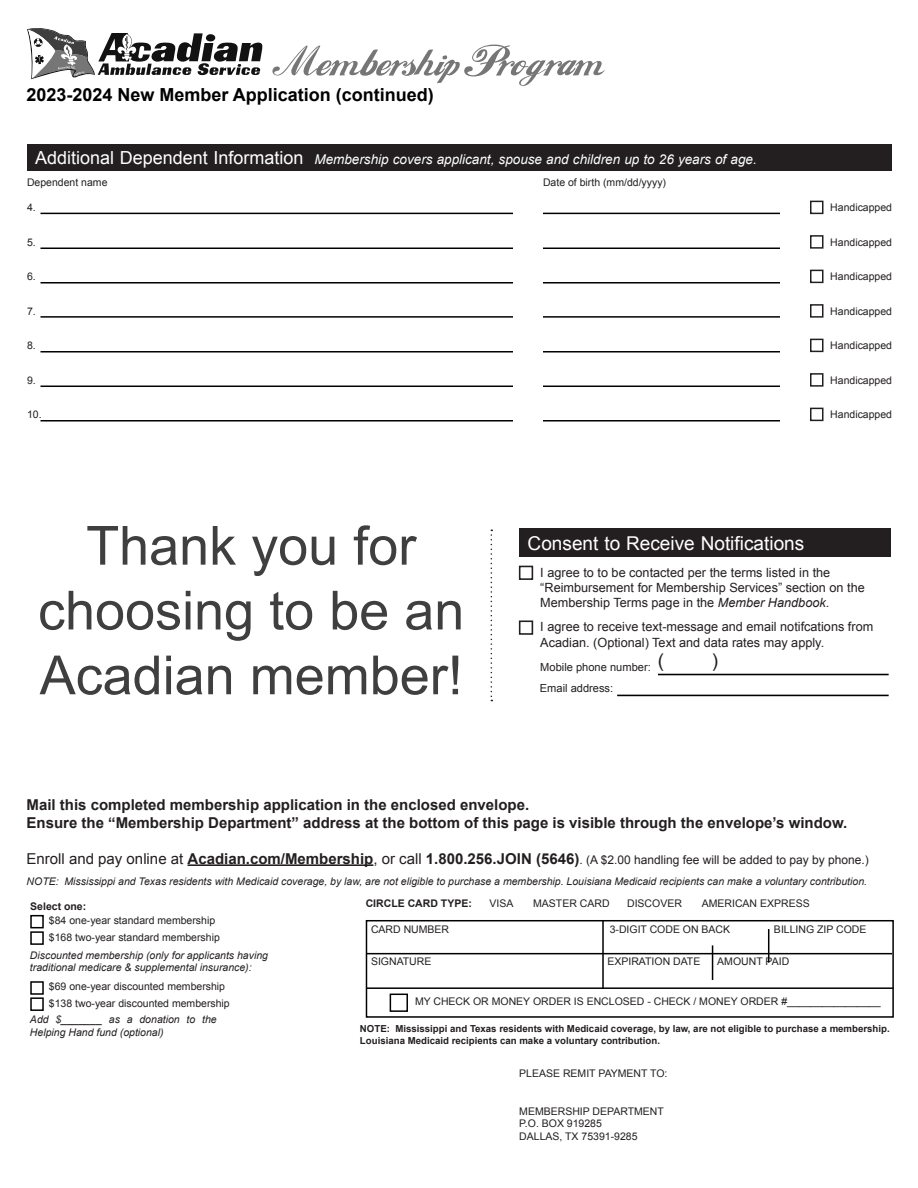
<style>
.page{position:relative;width:918px;height:1188px;background:#fff}
.page>*{position:absolute;margin:0;border:0;box-sizing:border-box;transform-origin:0 0}
.t1{font:54px/64.8px "Arial";color:#3f3f3f;text-align:center}
.t2{font:19.05px "Arial";color:#fff}
.t3{font:19.05px "Arial";color:#231f20}
.t4{font:700 18px "Arial";color:#000}
.t5{font:700 15px/18px "Arial";color:#231f20}
.t6{font:italic 13.5px "Arial";color:#fff}
.t7{font:12.75px/15.3px "Arial";color:#231f20}
.t8{font:12px "Arial";color:#231f20}
.t9{font:11.1px "Arial";color:#231f20}
.t10{font:10.5px/16.5px "Arial";color:#231f20}
.t11{font:italic 10.5px/12.6px "Arial";color:#231f20}
.t12{font:700 10.5px "Arial";color:#231f20}
.t13{font:700 9.6px/11.6px "Arial";color:#231f20}
.s1{font-style:normal;font-size:18px}
.s2{font-style:italic}
.s3{font-size:15px}
.s4{font-weight:700;font-size:15px}
</style>
<div class="page">
<div style="left:27px;top:144px;width:864px;height:27px;background:#231f20"></div>
<hr style="left:41px;top:213px;width:472px;height:1px;background:#000">
<hr style="left:543px;top:213px;width:237px;height:1px;background:#000">
<hr style="left:41px;top:248px;width:472px;height:1px;background:#000">
<hr style="left:543px;top:248px;width:237px;height:1px;background:#000">
<hr style="left:41px;top:282px;width:472px;height:2px;background:#000">
<hr style="left:543px;top:282px;width:237px;height:2px;background:#000">
<div style="left:810px;top:201px;width:14px;height:13px;border:2px solid #231f20"></div>
<div style="left:810px;top:235px;width:14px;height:14px;border:2px solid #231f20"></div>
<div style="left:810px;top:270px;width:14px;height:13px;border:2px solid #231f20"></div>
<hr style="left:41px;top:316px;width:472px;height:2px;background:#000">
<hr style="left:543px;top:316px;width:237px;height:2px;background:#000">
<hr style="left:41px;top:351px;width:472px;height:2px;background:#000">
<hr style="left:543px;top:351px;width:237px;height:2px;background:#000">
<hr style="left:41px;top:386px;width:472px;height:1px;background:#000">
<hr style="left:543px;top:386px;width:237px;height:1px;background:#000">
<div style="left:810px;top:304px;width:14px;height:14px;border:2px solid #231f20"></div>
<div style="left:810px;top:339px;width:14px;height:13px;border:2px solid #231f20"></div>
<div style="left:810px;top:373px;width:14px;height:14px;border:2px solid #231f20"></div>
<hr style="left:41px;top:420px;width:472px;height:2px;background:#000">
<hr style="left:543px;top:420px;width:237px;height:2px;background:#000">
<div style="left:810px;top:408px;width:14px;height:13px;border:2px solid #231f20"></div>
<svg style="left:27px;top:28px;width:235px;height:51px"></svg>
<svg style="left:272px;top:45px;width:333px;height:41px"></svg>
<div style="left:519px;top:529px;width:371px;height:28px;background:#231f20"></div>
<svg style="left:491px;top:530px;width:1px;height:171px"></svg>
<div style="left:519px;top:620px;width:14px;height:15px;border:2px solid #231f20"></div>
<hr style="left:658px;top:674px;width:231px;height:1px;background:#000">
<div style="left:519px;top:566px;width:14px;height:14px;border:2px solid #231f20"></div>
<hr style="left:617px;top:695px;width:272px;height:1px;background:#000">
<hr style="left:188px;top:864px;width:185px;height:2px;background:#231f20">
<div style="left:366px;top:920px;width:528px;height:98px;border:2px solid #000"></div>
<hr style="left:366px;top:953px;width:526px;height:1px;background:#000">
<hr style="left:602px;top:920px;width:2px;height:69px;background:#000">
<div style="left:390px;top:994px;width:18px;height:18px;border:2px solid #000"></div>
<hr style="left:366px;top:987px;width:527px;height:2px;background:#000">
<div style="left:30px;top:915px;width:14px;height:13px;border:2px solid #000"></div>
<div style="left:30px;top:931px;width:14px;height:14px;border:2px solid #000"></div>
<div style="left:30px;top:981px;width:14px;height:14px;border:2px solid #000"></div>
<div style="left:30px;top:997px;width:14px;height:14px;border:2px solid #000"></div>
<hr style="left:712px;top:945px;width:1px;height:35px;background:#000">
<hr style="left:768px;top:929px;width:1px;height:34px;background:#000">
<h3 class="t4" style="left:27px;top:88px;width:409px">2023-2024 New Member Application (continued)</h3>
<p class="t6" style="left:35px;top:153px;width:723px"><span class="s1">Additional Dependent Information</span> Membership covers applicant, spouse and children up to 26 years of age.</p>
<p class="t10" style="left:27px;top:174px;width:82px">Dependent name</p>
<p class="t10" style="left:543px;top:174px;width:125px">Date of birth (mm/dd/yyyy)</p>
<p class="t10" style="left:27px;top:200px;width:10px">4.</p>
<p class="t10" style="left:27px;top:234px;width:10px">5.</p>
<p class="t10" style="left:27px;top:269px;width:10px">6.</p>
<p class="t10" style="left:27px;top:303px;width:10px">7.</p>
<p class="t10" style="left:27px;top:338px;width:10px">8.</p>
<p class="t10" style="left:27px;top:372px;width:10px">9.</p>
<p class="t10" style="left:830px;top:200px;width:63px">Handicapped</p>
<p class="t10" style="left:830px;top:234px;width:63px">Handicapped</p>
<p class="t10" style="left:830px;top:269px;width:63px">Handicapped</p>
<p class="t10" style="left:830px;top:303px;width:63px">Handicapped</p>
<p class="t10" style="left:830px;top:338px;width:63px">Handicapped</p>
<p class="t10" style="left:830px;top:372px;width:63px">Handicapped</p>
<p class="t10" style="left:27px;top:407px;width:16px">10.</p>
<p class="t10" style="left:830px;top:407px;width:63px">Handicapped</p>
<h1 class="t1" style="left:38px;top:517px;width:428px">Thank you for choosing to be an<br>Acadian member!</h1>
<h2 class="t2" style="left:528px;top:535px;width:278px">Consent to Receive Notifications</h2>
<p class="t7" style="left:540px;top:566px;width:326px">I agree to to be contacted per the terms listed in the “Reimbursement for Membership Services” section on the<br>Membership Terms page in the <span class="s2">Member Handbook</span>.</p>
<p class="t7" style="left:540px;top:620px;width:335px">I agree to receive text-message and email notifcations from<br>Acadian. (Optional) Text and data rates may apply.</p>
<p class="t9" style="left:540px;top:663px;width:126px">Mobile phone number: <sup>(</sup></p>
<h2 class="t3" style="left:712px;top:653px;width:8px">)</h2>
<p class="t9" style="left:540px;top:684px;width:75px">Email address:</p>
<h3 class="t5" style="left:27px;top:797px;width:822px">Mail this completed membership application in the enclosed envelope.<br>Ensure the “Membership Department” address at the bottom of this page is visible through the envelope’s window.</h3>
<p class="t8" style="left:27px;top:854px;width:844px"><span class="s3">Enroll and pay online at</span> <span class="s4">Acadian.com/Membership</span><span class="s3">, or call</span> <span class="s4">1.800.256.JOIN (5646)</span>. (A $2.00 handling fee will be added to pay by phone.)</p>
<p class="t11" style="left:27px;top:875px;width:842px">NOTE: Mississippi and Texas residents with Medicaid coverage, by law, are not eligible to purchase a membership. Louisiana Medicaid recipients can make a voluntary contribution.</p>
<p class="t10" style="left:49px;top:913px;width:172px">$84 one-year standard membership $168 two-year standard membership</p>
<p class="t10" style="left:49px;top:979px;width:182px">$69 one-year discounted membership $138 two-year discounted membership</p>
<p class="t12" style="left:366px;top:899px;width:108px">CIRCLE CARD TYPE:</p>
<p class="t10" style="left:489px;top:896px;width:25px">VISA</p>
<p class="t10" style="left:533px;top:896px;width:78px">MASTER CARD</p>
<p class="t10" style="left:627px;top:896px;width:56px">DISCOVER</p>
<p class="t10" style="left:702px;top:896px;width:109px">AMERICAN EXPRESS</p>
<p class="t12" style="left:30px;top:902px;width:58px">Select one:</p>
<p class="t10" style="left:371px;top:922px;width:80px">CARD NUMBER</p>
<p class="t10" style="left:610px;top:922px;width:122px">3-DIGIT CODE ON BACK</p>
<p class="t10" style="left:774px;top:922px;width:94px">BILLING ZIP CODE</p>
<p class="t10" style="left:371px;top:953px;width:62px">SIGNATURE</p>
<p class="t10" style="left:607px;top:953px;width:94px">EXPIRATION DATE</p>
<p class="t10" style="left:717px;top:953px;width:73px">AMOUNT PAID</p>
<p class="t11" style="left:30px;top:950px;width:240px">Discounted membership (only for applicants having traditional medicare &amp; supplemental insurance):</p>
<p class="t10" style="left:415px;top:994px;width:467px">MY CHECK OR MONEY ORDER IS ENCLOSED - CHECK / MONEY ORDER #________________</p>
<p class="t11" style="left:30px;top:1014px;width:188px">Add $_______ as a donation to the<br>Helping Hand fund (optional)</p>
<p class="t13" style="left:360px;top:1024px;width:531px">NOTE: Mississippi and Texas residents with Medicaid coverage, by law, are not eligible to purchase a membership.<br>Louisiana Medicaid recipients can make a voluntary contribution.</p>
<p class="t10" style="left:519px;top:1065px;width:150px">PLEASE REMIT PAYMENT TO:</p>
<p class="t10" style="left:519px;top:1105px;width:146px;line-height:12.6px">MEMBERSHIP DEPARTMENT<br>P.O. BOX 919285<br>DALLAS, TX 75391-9285</p>
</div>
